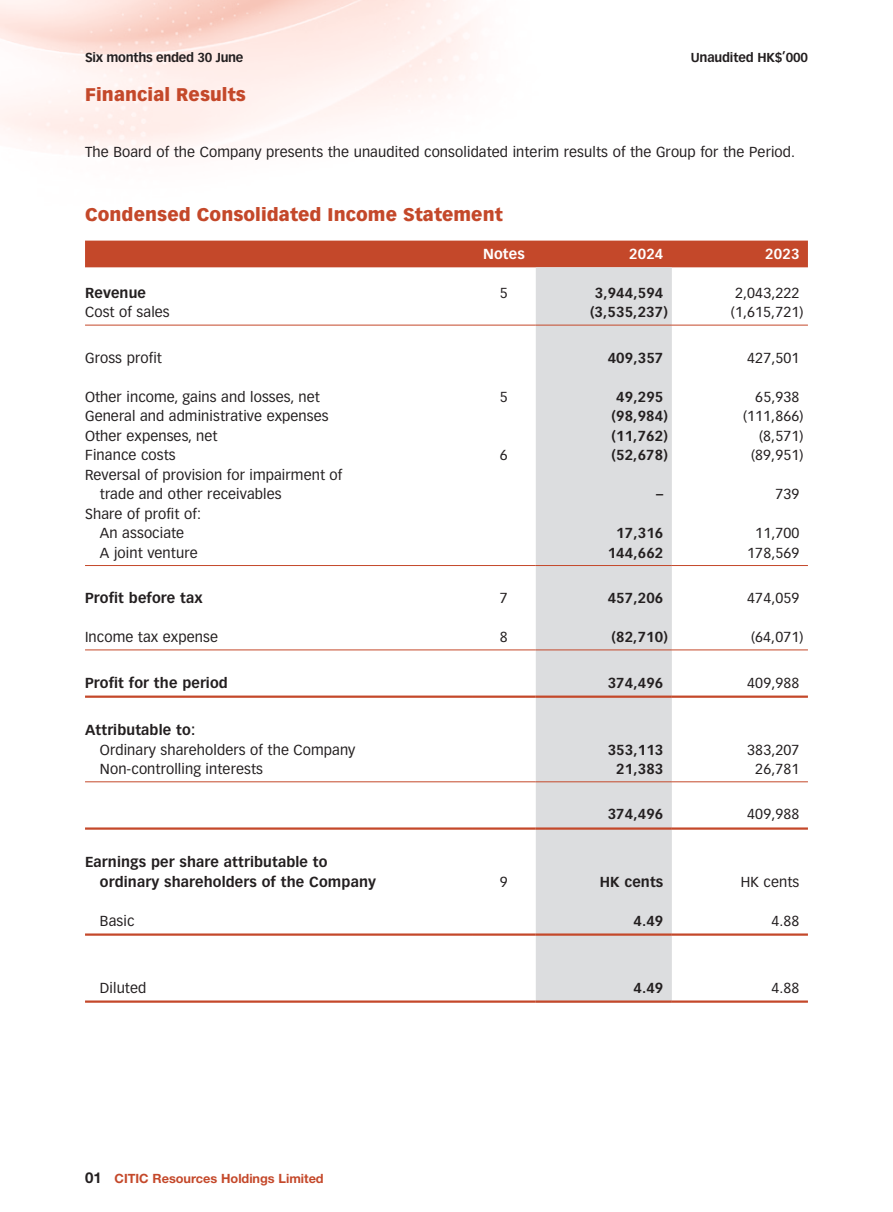
<style>
.page{position:relative;width:893px;height:1212px;background:#fff}
.page>*{position:absolute;margin:0;border:0;box-sizing:border-box;transform-origin:0 0}
.Heading_1{font:900 18px "Vectora LT Std";letter-spacing:.005em;color:#c4482a}
.t1{font:700 15px "Helvetica Neue LT Std";color:#231f20}
.Body_Text{font:14.25px/19.5px "Vectora LT Std";letter-spacing:.01em;color:#231f20}
.Body_Text-2{font:700 14.25px/19.5px "Vectora LT Std";letter-spacing:.01em;color:#231f20}
.Body_Text-3{font:700 14.25px "Vectora LT Std";letter-spacing:.01em;color:#fff}
.t2{font:700 12.75px "Vectora LT Std";letter-spacing:-.025em;color:#231f20}
.t3{font:700 12.75px "Helvetica Neue LT Std";color:#c4482a}
</style>
<div class="page">
<div style="left:85px;top:241px;width:723px;height:26px;background:#c4482a"></div>
<div style="left:536px;top:267px;width:136px;height:733px;background:#dcdddf"></div>
<hr style="left:85px;top:325px;width:387px;height:1px;background:#c4482a">
<hr style="left:472px;top:325px;width:64px;height:1px;background:#c4482a">
<hr style="left:536px;top:325px;width:136px;height:1px;background:#c4482a">
<hr style="left:672px;top:325px;width:136px;height:1px;background:#c4482a">
<hr style="left:85px;top:565px;width:387px;height:1px;background:#c4482a">
<hr style="left:472px;top:565px;width:64px;height:1px;background:#c4482a">
<hr style="left:536px;top:565px;width:136px;height:1px;background:#c4482a">
<hr style="left:672px;top:565px;width:136px;height:1px;background:#c4482a">
<hr style="left:85px;top:649px;width:387px;height:1px;background:#c4482a">
<hr style="left:472px;top:649px;width:64px;height:1px;background:#c4482a">
<hr style="left:536px;top:649px;width:136px;height:1px;background:#c4482a">
<hr style="left:672px;top:649px;width:136px;height:1px;background:#c4482a">
<hr style="left:85px;top:695px;width:387px;height:3px;background:#c4482a">
<hr style="left:472px;top:695px;width:64px;height:3px;background:#c4482a">
<hr style="left:536px;top:695px;width:136px;height:3px;background:#c4482a">
<hr style="left:672px;top:695px;width:136px;height:3px;background:#c4482a">
<hr style="left:85px;top:781px;width:387px;height:1px;background:#c4482a">
<hr style="left:472px;top:781px;width:64px;height:1px;background:#c4482a">
<hr style="left:536px;top:781px;width:136px;height:1px;background:#c4482a">
<hr style="left:672px;top:781px;width:136px;height:1px;background:#c4482a">
<hr style="left:85px;top:827px;width:387px;height:3px;background:#c4482a">
<hr style="left:472px;top:827px;width:64px;height:3px;background:#c4482a">
<hr style="left:536px;top:827px;width:136px;height:3px;background:#c4482a">
<hr style="left:672px;top:827px;width:136px;height:3px;background:#c4482a">
<hr style="left:85px;top:933px;width:387px;height:3px;background:#c4482a">
<hr style="left:472px;top:933px;width:64px;height:3px;background:#c4482a">
<hr style="left:536px;top:933px;width:136px;height:3px;background:#c4482a">
<hr style="left:672px;top:933px;width:136px;height:3px;background:#c4482a">
<hr style="left:85px;top:1000px;width:387px;height:3px;background:#c4482a">
<hr style="left:472px;top:1000px;width:64px;height:3px;background:#c4482a">
<hr style="left:536px;top:1000px;width:136px;height:3px;background:#c4482a">
<hr style="left:672px;top:1000px;width:136px;height:3px;background:#c4482a">
<p class="t2" style="left:85px;top:49px;width:160px">Six months ended 30 June</p>
<p class="t2" style="left:691px;top:49px;width:119px">Unaudited HK$’000</p>
<p class="Heading_1" style="left:85px;top:83px;width:162px">Financial Results</p>
<p class="Body_Text" style="left:85px;top:142px;width:712px">The Board of the Company presents the unaudited consolidated interim results of the Group for the Period.</p>
<p class="Heading_1" style="left:85px;top:204px;width:419px">Condensed Consolidated Income Statement</p>
<p class="Body_Text-3" style="left:483px;top:246px;width:43px">Notes</p>
<p class="Body_Text-3" style="left:629px;top:246px;width:36px">2024</p>
<p class="Body_Text-3" style="left:765px;top:246px;width:36px">2023</p>
<p class="Body_Text-2" style="left:85px;top:283px;width:63px">Revenue</p>
<p class="Body_Text" style="left:500px;top:283px;width:9px">5</p>
<p class="Body_Text-2" style="left:595px;top:283px;width:70px">3,944,594</p>
<p class="Body_Text" style="left:735px;top:283px;width:66px">2,043,222</p>
<p class="Body_Text" style="left:85px;top:303px;width:86px">Cost of sales</p>
<p class="Body_Text-2" style="left:590px;top:303px;width:79px">(3,535,237)</p>
<p class="Body_Text" style="left:731px;top:303px;width:74px">(1,615,721)</p>
<p class="Body_Text" style="left:85px;top:348px;width:78px">Gross profit</p>
<p class="Body_Text-2" style="left:608px;top:348px;width:57px">409,357</p>
<p class="Body_Text" style="left:747px;top:348px;width:54px">427,501</p>
<p class="Body_Text" style="left:85px;top:387px;width:236px">Other income, gains and losses, net</p>
<p class="Body_Text" style="left:500px;top:387px;width:9px">5</p>
<p class="Body_Text-2" style="left:616px;top:387px;width:49px">49,295</p>
<p class="Body_Text" style="left:755px;top:387px;width:46px">65,938</p>
<p class="Body_Text" style="left:85px;top:407px;width:245px">General and administrative expenses</p>
<p class="Body_Text-2" style="left:611px;top:406px;width:58px">(98,984)</p>
<p class="Body_Text" style="left:743px;top:407px;width:62px">(111,866)</p>
<p class="Body_Text" style="left:85px;top:426px;width:134px">Other expenses, net</p>
<p class="Body_Text-2" style="left:611px;top:426px;width:58px">(11,762)</p>
<p class="Body_Text" style="left:759px;top:426px;width:46px">(8,571)</p>
<p class="Body_Text" style="left:85px;top:446px;width:92px">Finance costs</p>
<p class="Body_Text" style="left:500px;top:446px;width:9px">6</p>
<p class="Body_Text-2" style="left:611px;top:445px;width:58px">(52,678)</p>
<p class="Body_Text" style="left:751px;top:446px;width:54px">(89,951)</p>
<p class="Body_Text" style="left:100px;top:465px;width:244px;text-indent:-15px">Reversal of provision for impairment of trade and other receivables</p>
<p class="Body_Text-2" style="left:656px;top:484px;width:9px">–</p>
<p class="Body_Text" style="left:775px;top:485px;width:25px">739</p>
<p class="Body_Text" style="left:85px;top:504px;width:117px">Share of profit of:</p>
<p class="Body_Text" style="left:100px;top:524px;width:86px">An associate</p>
<p class="Body_Text-2" style="left:616px;top:523px;width:49px">17,316</p>
<p class="Body_Text" style="left:755px;top:524px;width:46px">11,700</p>
<p class="Body_Text" style="left:100px;top:543px;width:99px">A joint venture</p>
<p class="Body_Text-2" style="left:608px;top:543px;width:57px">144,662</p>
<p class="Body_Text" style="left:747px;top:543px;width:54px">178,569</p>
<p class="Body_Text-2" style="left:85px;top:588px;width:119px">Profit before tax</p>
<p class="Body_Text" style="left:500px;top:588px;width:9px">7</p>
<p class="Body_Text-2" style="left:608px;top:588px;width:57px">457,206</p>
<p class="Body_Text" style="left:747px;top:588px;width:54px">474,059</p>
<p class="Body_Text" style="left:85px;top:627px;width:134px">Income tax expense</p>
<p class="Body_Text" style="left:500px;top:627px;width:9px">8</p>
<p class="Body_Text-2" style="left:611px;top:627px;width:58px">(82,710)</p>
<p class="Body_Text" style="left:751px;top:627px;width:54px">(64,071)</p>
<p class="Body_Text-2" style="left:85px;top:673px;width:144px">Profit for the period</p>
<p class="Body_Text-2" style="left:608px;top:673px;width:57px">374,496</p>
<p class="Body_Text" style="left:747px;top:673px;width:54px">409,988</p>
<p class="Body_Text-2" style="left:85px;top:720px;width:112px">Attributable to:</p>
<p class="Body_Text" style="left:100px;top:740px;width:257px">Ordinary shareholders of the Company</p>
<p class="Body_Text-2" style="left:608px;top:740px;width:57px">353,113</p>
<p class="Body_Text" style="left:747px;top:740px;width:54px">383,207</p>
<p class="Body_Text" style="left:100px;top:759px;width:165px">Non-controlling interests</p>
<p class="Body_Text-2" style="left:616px;top:759px;width:49px">21,383</p>
<p class="Body_Text" style="left:755px;top:759px;width:46px">26,781</p>
<p class="Body_Text-2" style="left:608px;top:805px;width:57px">374,496</p>
<p class="Body_Text" style="left:747px;top:805px;width:54px">409,988</p>
<p class="Body_Text-2" style="left:100px;top:852px;width:278px;text-indent:-15px">Earnings per share attributable to ordinary shareholders of the Company</p>
<p class="Body_Text" style="left:500px;top:872px;width:9px">9</p>
<p class="Body_Text-2" style="left:600px;top:872px;width:65px">HK cents</p>
<p class="Body_Text" style="left:741px;top:872px;width:60px">HK cents</p>
<p class="Body_Text" style="left:100px;top:911px;width:36px">Basic</p>
<p class="Body_Text-2" style="left:633px;top:911px;width:31px">4.49</p>
<p class="Body_Text" style="left:771px;top:911px;width:30px">4.88</p>
<p class="Body_Text" style="left:100px;top:978px;width:48px">Diluted</p>
<p class="Body_Text-2" style="left:633px;top:978px;width:31px">4.49</p>
<p class="Body_Text" style="left:771px;top:978px;width:30px">4.88</p>
<p class="t1" style="left:85px;top:1169px;width:18px">01</p>
<p class="t3" style="left:115px;top:1170px;width:211px">CITIC Resources Holdings Limited</p>
</div>
